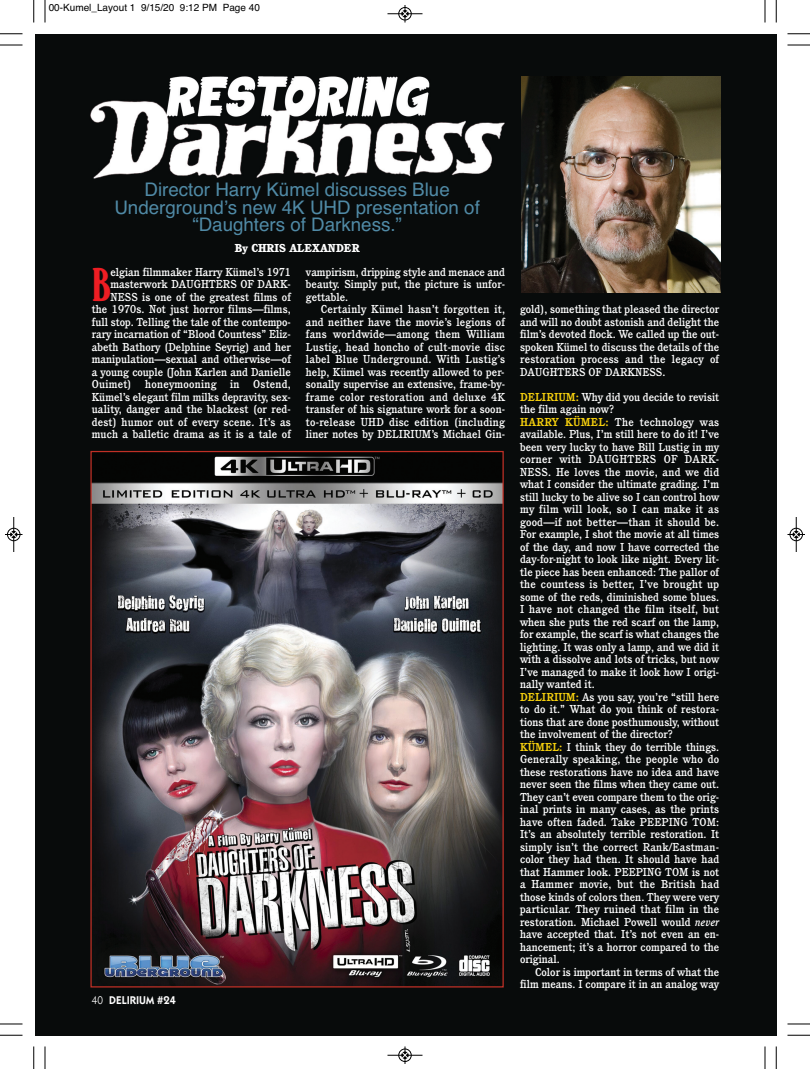
<style>
.page{position:relative;width:810px;height:1069px;background:#fff}
.page>*{position:absolute;margin:0;border:0;box-sizing:border-box;transform-origin:0 0}
.t1{font:49.5px "Windsor EF Elongated";color:#ee1d23}
.t2{font:18.75px/17.5px "Helvetica";color:#508aa6;text-align:center}
.t3{font:500 11.25px/12.5px "Cushing";color:#fff;text-align:justify}
.t4{font:800 11.25px "Cushing";color:#fff}
.t5{font:600 11.25px "Itc Kabel";color:#fff}
.t6{font:10px "Helvetica";color:#000}
.s1{font-weight:700;color:#f6d00d}
.s2{font-style:italic}
.s3{font-weight:400}
</style>
<div class="page">
<div style="left:35px;top:35px;width:741px;height:1000px;background:#080b0b"></div>
<img style="left:92px;top:453px;width:410px;height:532px">
<img style="left:521px;top:77px;width:199px;height:215px">
<svg style="left:45px;top:0;width:1px;height:22px"></svg>
<svg style="left:0;top:45px;width:22px;height:1px"></svg>
<svg style="left:765px;top:0;width:1px;height:22px"></svg>
<svg style="left:788px;top:45px;width:22px;height:1px"></svg>
<svg style="left:45px;top:1046px;width:1px;height:23px"></svg>
<svg style="left:0;top:1023px;width:22px;height:2px"></svg>
<svg style="left:765px;top:1046px;width:1px;height:23px"></svg>
<svg style="left:788px;top:1023px;width:22px;height:2px"></svg>
<svg style="left:33px;top:0;width:2px;height:22px"></svg>
<svg style="left:0;top:33px;width:22px;height:2px"></svg>
<svg style="left:776px;top:0;width:1px;height:22px"></svg>
<svg style="left:788px;top:33px;width:22px;height:2px"></svg>
<svg style="left:33px;top:1046px;width:2px;height:23px"></svg>
<svg style="left:0;top:1035px;width:22px;height:1px"></svg>
<svg style="left:776px;top:1046px;width:1px;height:23px"></svg>
<svg style="left:788px;top:1035px;width:22px;height:1px"></svg>
<div style="left:398px;top:7px;width:14px;height:13px;border:1px solid #fff;border-radius:50%"></div>
<hr style="left:388px;top:14px;width:34px;height:1px;background:#000">
<div style="left:399px;top:7px;width:12px;height:13px;border:1px solid #000;border-radius:50%"></div>
<svg style="left:402px;top:5px;width:6px;height:17px"></svg>
<div style="left:398px;top:1048px;width:14px;height:14px;border:1px solid #fff;border-radius:50%"></div>
<hr style="left:388px;top:1055px;width:34px;height:1px;background:#000">
<div style="left:399px;top:1049px;width:12px;height:12px;border:1px solid #000;border-radius:50%"></div>
<svg style="left:402px;top:1046px;width:6px;height:18px"></svg>
<hr style="left:14px;top:517px;width:1px;height:35px;background:#000">
<div style="left:7px;top:528px;width:13px;height:13px;border:1px solid #000;border-radius:50%"></div>
<svg style="left:5px;top:531px;width:17px;height:7px"></svg>
<hr style="left:796px;top:517px;width:1px;height:35px;background:#000">
<div style="left:790px;top:528px;width:13px;height:13px;border:1px solid #000;border-radius:50%"></div>
<svg style="left:788px;top:531px;width:17px;height:7px"></svg>
<p class="t6" style="left:49px;top:4px;width:213px">00-Kumel_Layout 1 9/15/20 9:12 PM Page 40</p>
<h2 class="t2" style="left:114px;top:183px;width:367px">Director Harry Kümel discusses Blue<br>Underground’s new 4K UHD presentation of “Daughters of Darkness.”</h2>
<p class="t4" style="left:235px;top:244px;width:126px">By CHRIS ALEXANDER</p>
<p class="t3" style="left:92px;top:266px;width:201px;text-align:right">elgian filmmaker Harry Kümel’s 1971 masterwork DAUGHTERS OF DARK-NESS is one of the greatest films of<br>the 1970s. Not just horror films—films, full stop. Telling the tale of the contempo&shy;rary incarnation of “Blood Countess” Eliz&shy;abeth Bathory (Delphine Seyrig) and her manipulation—sexual and otherwise—of a young couple (John Karlen and Danielle Ouimet) honeymooning in Ostend, Kümel’s elegant film milks depravity, sex&shy;uality, danger and the blackest (or red&shy;dest) humor out of every scene. It’s as much a balletic drama as it is a tale of</p>
<p class="t3" style="left:306px;top:266px;width:201px">vampirism, dripping style and menace and beauty. Simply put, the picture is unfor&shy;gettable.</p>
<h1 class="t1" style="left:92px;top:257px;width:21px">B</h1>
<p class="t3" style="left:306px;top:304px;width:201px;text-indent:15px">Certainly Kümel hasn’t forgotten it, and neither have the movie’s legions of fans worldwide—among them William Lustig, head honcho of cult-movie disc label Blue Underground. With Lustig’s help, Kümel was recently allowed to per&shy;sonally supervise an extensive, frame-by&shy;frame color restoration and deluxe 4K transfer of his signature work for a soon&shy;to-release UHD disc edition (including liner notes by DELIRIUM’s Michael Gin-</p>
<p class="t3" style="left:520px;top:304px;width:201px">gold), something that pleased the director and will no doubt astonish and delight the film’s devoted flock. We called up the out&shy;spoken Kümel to discuss the details of the restoration process and the legacy of DAUGHTERS OF DARKNESS.</p>
<p class="t3" style="left:520px;top:391px;width:201px;text-align:left"><span class="s1">DELIRIUM:</span> Why did you decide to revisit the film again now?<br><span class="s1">HARRY KÜMEL:</span> The technology was available. Plus, I’m still here to do it! I’ve been very lucky to have Bill Lustig in my corner with DAUGHTERS OF DARK-NESS. He loves the movie, and we did what I consider the ultimate grading. I’m still lucky to be alive so I can control how my film will look, so I can make it as good—if not better—than it should be.<br>For example, I shot the movie at all times of the day, and now I have corrected the day-for-night to look like night. Every lit&shy;tle piece has been enhanced: The pallor of the countess is better, I’ve brought up some of the reds, diminished some blues.<br>I have not changed the film itself, but when she puts the red scarf on the lamp, for example, the scarf is what changes the lighting. It was only a lamp, and we did it with a dissolve and lots of tricks, but now I’ve managed to make it look how I origi&shy;nally wanted it.<br><span class="s1">DELIRIUM:</span> As you say, you’re “still here to do it.” What do you think of restora&shy;tions that are done posthumously, without the involvement of the director?<br><span class="s1">KÜMEL:</span> I think they do terrible things.<br>Generally speaking, the people who do these restorations have no idea and have never seen the films when they came out.<br>They can’t even compare them to the orig&shy;inal prints in many cases, as the prints have often faded. Take PEEPING TOM:<br>It’s an absolutely terrible restoration. It simply isn’t the correct Rank/Eastman&shy;color they had then. It should have had that Hammer look. PEEPING TOM is not a Hammer movie, but the British had those kinds of colors then. They were very particular. They ruined that film in the restoration. Michael Powell would <span class="s2">never </span>have accepted that. It’s not even an en - hance ment; it’s a horror compared to the original.</p>
<p class="t3" style="left:520px;top:966px;width:201px;text-align:right">Color is important in terms of what the film means. I compare it in an analog way</p>
<p class="t5" style="left:92px;top:996px;width:86px"><span class="s3">40</span> DELIRIUM #24</p>
</div>
